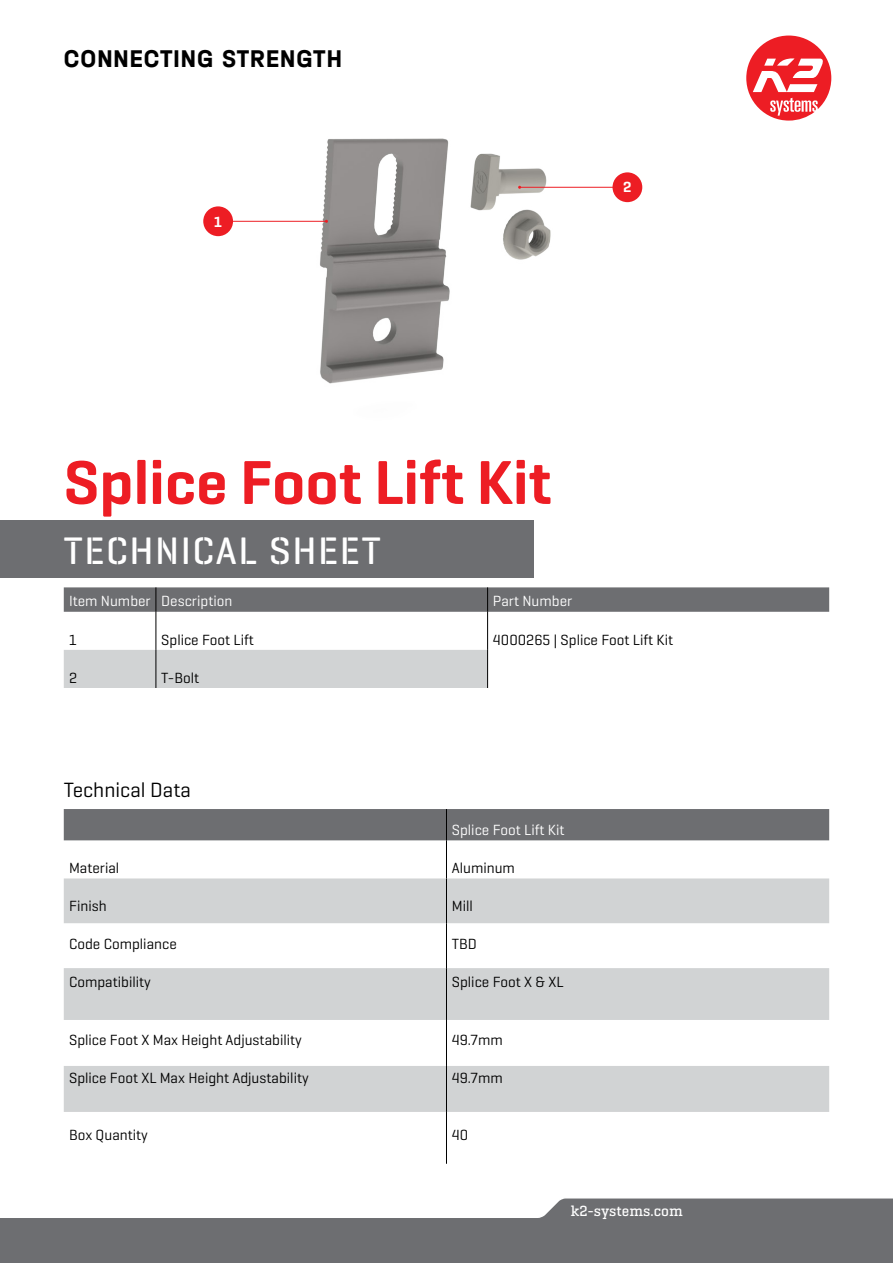
<style>
.page{position:relative;width:893px;height:1263px;background:#fff}
.page>*{position:absolute;margin:0;border:0;box-sizing:border-box;transform-origin:0 0}
.t1{font:600 63px "K2 Geogrotesque";color:#ed1d24}
.t2{font:500 39px "K2 Geogrotesque Stencil B";letter-spacing:.04em;color:#fff}
.t3{font:700 25.5px "K2 Halvar Mittelschrift";letter-spacing:.04em;color:#000}
.t4{font:21px "K2 Geogrotesque";color:#000}
.t5{font:15px "K2 Geogrotesque";color:#000}
.t6{font:15px "K2 Geogrotesque";color:#fff}
.t7{font:500 15px "K2 Geogrotesque Slab";color:#fff}
.t8{font:600 15px "K2 Geogrotesque";color:#fff}
</style>
<div class="page">
<div style="left:0;top:1219px;width:893px;height:44px;background:#6d6e71"></div>
<svg style="left:746px;top:36px;width:85px;height:85px"></svg>
<img style="left:203px;top:73px;width:564px;height:311px">
<div style="left:0;top:521px;width:533px;height:57px;background:#6d6e71"></div>
<svg style="left:0;top:1198px;width:893px;height:21px"></svg>
<div style="left:64px;top:650px;width:423px;height:38px;background:#d1d3d4"></div>
<svg style="left:64px;top:587px;width:765px;height:25px;background:#707174"></svg>
<hr style="left:156px;top:612px;width:1px;height:38px;background:#000">
<hr style="left:487px;top:612px;width:1px;height:38px;background:#000">
<hr style="left:156px;top:650px;width:1px;height:38px;background:#000">
<hr style="left:487px;top:650px;width:1px;height:38px;background:#000">
<div style="left:64px;top:809px;width:765px;height:31px;background:#6d6e71"></div>
<svg style="left:64px;top:878px;width:765px;height:234px;fill:#d1d3d4"></svg>
<hr style="left:446px;top:809px;width:1px;height:31px;background:#000">
<hr style="left:446px;top:840px;width:1px;height:38px;background:#000">
<hr style="left:446px;top:878px;width:1px;height:45px;background:#000">
<hr style="left:446px;top:923px;width:1px;height:45px;background:#000">
<hr style="left:446px;top:968px;width:1px;height:52px;background:#000">
<hr style="left:446px;top:1020px;width:1px;height:46px;background:#000">
<hr style="left:446px;top:1066px;width:1px;height:46px;background:#000">
<hr style="left:446px;top:1112px;width:1px;height:52px;background:#000">
<div style="left:203px;top:206px;width:30px;height:30px;background:#ed1d24;border-radius:50%"></div>
<hr style="left:231px;top:221px;width:95px;height:1px;background:#ed1d24">
<div style="left:612px;top:172px;width:30px;height:30px;background:#ed1d24;border-radius:50%"></div>
<hr style="left:520px;top:187px;width:95px;height:1px;background:#ed1d24">
<h3 class="t3" style="left:64px;top:42px;width:280px">CONNECTING STRENGTH</h3>
<p class="t8" style="left:214px;top:212px;width:9px">1</p>
<p class="t8" style="left:623px;top:178px;width:10px">2</p>
<h1 class="t1" style="left:64px;top:443px;width:489px">Splice Foot Lift Kit</h1>
<h2 class="t2" style="left:64px;top:526px;width:318px">TECHNICAL SHEET</h2>
<p class="t6" style="left:69px;top:592px;width:165px">Item Number Description</p>
<p class="t6" style="left:493px;top:592px;width:81px">Part Number</p>
<p class="t5" style="left:69px;top:630px;width:9px">1</p>
<p class="t5" style="left:161px;top:630px;width:94px">Splice Foot Lift</p>
<p class="t5" style="left:493px;top:630px;width:182px">4000265 | Splice Foot Lift Kit</p>
<p class="t5" style="left:69px;top:668px;width:10px">2</p>
<p class="t5" style="left:161px;top:668px;width:39px">T-Bolt</p>
<h3 class="t4" style="left:64px;top:777px;width:129px">Technical Data</h3>
<p class="t6" style="left:452px;top:820px;width:114px">Splice Foot Lift Kit</p>
<p class="t5" style="left:69px;top:859px;width:52px">Material</p>
<p class="t5" style="left:452px;top:859px;width:65px">Aluminum</p>
<p class="t5" style="left:69px;top:897px;width:39px">Finish</p>
<p class="t5" style="left:452px;top:897px;width:22px">Mill</p>
<p class="t5" style="left:69px;top:935px;width:109px">Code Compliance</p>
<p class="t5" style="left:452px;top:935px;width:27px">TBD</p>
<p class="t5" style="left:69px;top:973px;width:83px">Compatibility</p>
<p class="t5" style="left:452px;top:973px;width:113px">Splice Foot X &amp; XL</p>
<p class="t5" style="left:69px;top:1030px;width:234px">Splice Foot X Max Height Adjustability</p>
<p class="t5" style="left:452px;top:1030px;width:53px">49.7mm</p>
<p class="t5" style="left:69px;top:1068px;width:241px">Splice Foot XL Max Height Adjustability</p>
<p class="t5" style="left:452px;top:1068px;width:53px">49.7mm</p>
<p class="t5" style="left:69px;top:1125px;width:80px">Box Quantity</p>
<p class="t5" style="left:452px;top:1125px;width:18px">40</p>
<p class="t7" style="left:571px;top:1201px;width:113px">k2-systems.com</p>
</div>
